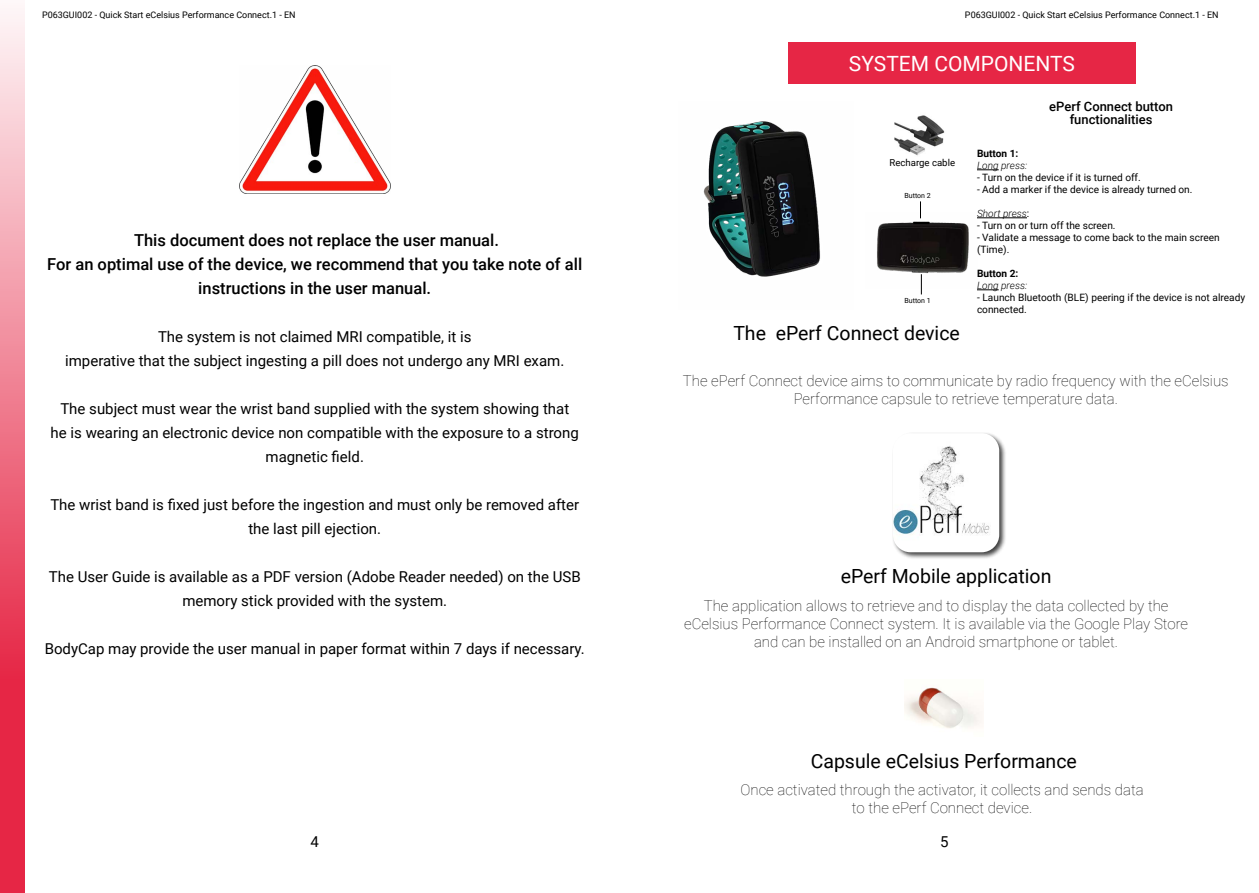
<style>
.page{position:relative;width:1259px;height:893px;background:#fff}
.page>*{position:absolute;margin:0;border:0;box-sizing:border-box;transform-origin:0 0}
.t1{font:21px "Roboto";color:#fff}
.t2{font:19.5px "Roboto";color:#000}
.t3{font:500 16.5px/24px "Roboto";color:#000;text-align:center}
.t4{font:15px/24px "Roboto";color:#000;text-align:center}
.t5{font:100 15px/18px "Roboto";color:#000;text-align:center}
.t6{font:500 12.9px/12.9px "Roboto";color:#000;text-align:center}
.t7{font:10.05px/12px "Roboto";color:#000}
.t8{font:italic 300 10.05px "Roboto";color:#000}
.t9{font:700 10.05px "Roboto";color:#000}
.t10{font:9.6px "Roboto";color:#000}
.t11{font:9px "Roboto";color:#000}
.t12{font:7.05px "Roboto";color:#000}
.s1{font-weight:400;font-style:normal}
</style>
<div class="page">
<svg style="left:0;top:11px;width:25px;height:882px;background:#ee7488"></svg>
<div style="left:788px;top:43px;width:347px;height:41px;background:#e62645"></div>
<img style="left:239px;top:65px;width:151px;height:129px">
<img style="left:904px;top:687px;width:78px;height:41px">
<svg style="left:977px;top:170px;width:21px;height:1px"></svg>
<hr style="left:977px;top:218px;width:50px;height:1px;background:#000">
<svg style="left:977px;top:290px;width:21px;height:1px"></svg>
<img style="left:703px;top:121px;width:117px;height:156px">
<img style="left:877px;top:221px;width:92px;height:67px">
<svg style="left:913px;top:201px;width:16px;height:23px"></svg>
<div style="left:891px;top:432px;width:115px;height:128px;background:#000;opacity:.75"></div>
<img style="left:893px;top:433px;width:106px;height:119px">
<img style="left:894px;top:115px;width:51px;height:41px">
<p class="t11" style="left:42px;top:9px;width:255px">P063GUI002 - Quick Start eCelsius Performance Connect.1 - EN</p>
<p class="t11" style="left:965px;top:9px;width:255px">P063GUI002 - Quick Start eCelsius Performance Connect.1 - EN</p>
<h1 class="t1" style="left:849px;top:49px;width:227px">SYSTEM COMPONENTS</h1>
<p class="t3" style="left:47px;top:227px;width:536px">This document does not replace the user manual.<br>For an optimal use of the device, we recommend that you take note of all instructions in the user manual.</p>
<p class="t4" style="left:65px;top:324px;width:500px">The system is not claimed MRI compatible, it is<br>imperative that the subject ingesting a pill does not undergo any MRI exam.</p>
<p class="t4" style="left:51px;top:396px;width:530px">The subject must wear the wrist band supplied with the system showing that he is wearing an electronic device non compatible with the exposure to a strong magnetic field.</p>
<p class="t4" style="left:50px;top:492px;width:530px">The wrist band is fixed just before the ingestion and must only be removed after the last pill ejection.</p>
<p class="t4" style="left:49px;top:564px;width:533px">The User Guide is available as a PDF version (Adobe Reader needed) on the USB memory stick provided with the system.</p>
<p class="t4" style="left:45px;top:636px;width:541px">BodyCap may provide the user manual in paper format within 7 days if necessary.</p>
<p class="t10" style="left:889px;top:155px;width:67px">Recharge cable</p>
<p class="t12" style="left:904px;top:190px;width:28px">Button 2</p>
<p class="t12" style="left:904px;top:296px;width:28px">Button 1</p>
<h2 class="t2" style="left:733px;top:320px;width:228px">The ePerf Connect device</h2>
<p class="t6" style="left:1049px;top:99px;width:125px">ePerf Connect button functionalities</p>
<p class="t9" style="left:977px;top:146px;width:43px">Button 1:</p>
<p class="t8" style="left:977px;top:158px;width:52px">Long press:</p>
<p class="t7" style="left:977px;top:171px;width:165px">- Turn on the device if it is turned off.</p>
<p class="t7" style="left:977px;top:183px;width:217px">- Add a marker if the device is already turned on.</p>
<p class="t8" style="left:977px;top:206px;width:54px">Short press<span class="s1">:</span></p>
<p class="t7" style="left:977px;top:219px;width:140px">- Turn on or turn off the screen.</p>
<p class="t7" style="left:977px;top:231px;width:244px">- Validate a message to come back to the main screen (Time).</p>
<p class="t9" style="left:977px;top:266px;width:43px">Button 2:</p>
<p class="t8" style="left:977px;top:278px;width:52px">Long press:</p>
<p class="t7" style="left:977px;top:291px;width:270px">- Launch Bluetooth (BLE) peering if the device is not already connected.</p>
<p class="t5" style="left:683px;top:371px;width:547px">The ePerf Connect device aims to communicate by radio frequency with the eCelsius<br>Performance capsule to retrieve temperature data.</p>
<h2 class="t2" style="left:840px;top:562px;width:212px">ePerf Mobile application</h2>
<p class="t5" style="left:684px;top:596px;width:505px">The application allows to retrieve and to display the data collected by the eCelsius Performance Connect system. It is available via the Google Play Store and can be installed on an Android smartphone or tablet.</p>
<h2 class="t2" style="left:810px;top:747px;width:268px">Capsule eCelsius Performance</h2>
<p class="t5" style="left:740px;top:780px;width:405px">Once activated through the activator, it collects and sends data to the ePerf Connect device.</p>
<p class="t4" style="left:310px;top:829px;width:10px">4</p>
<p class="t4" style="left:940px;top:829px;width:10px">5</p>
</div>
